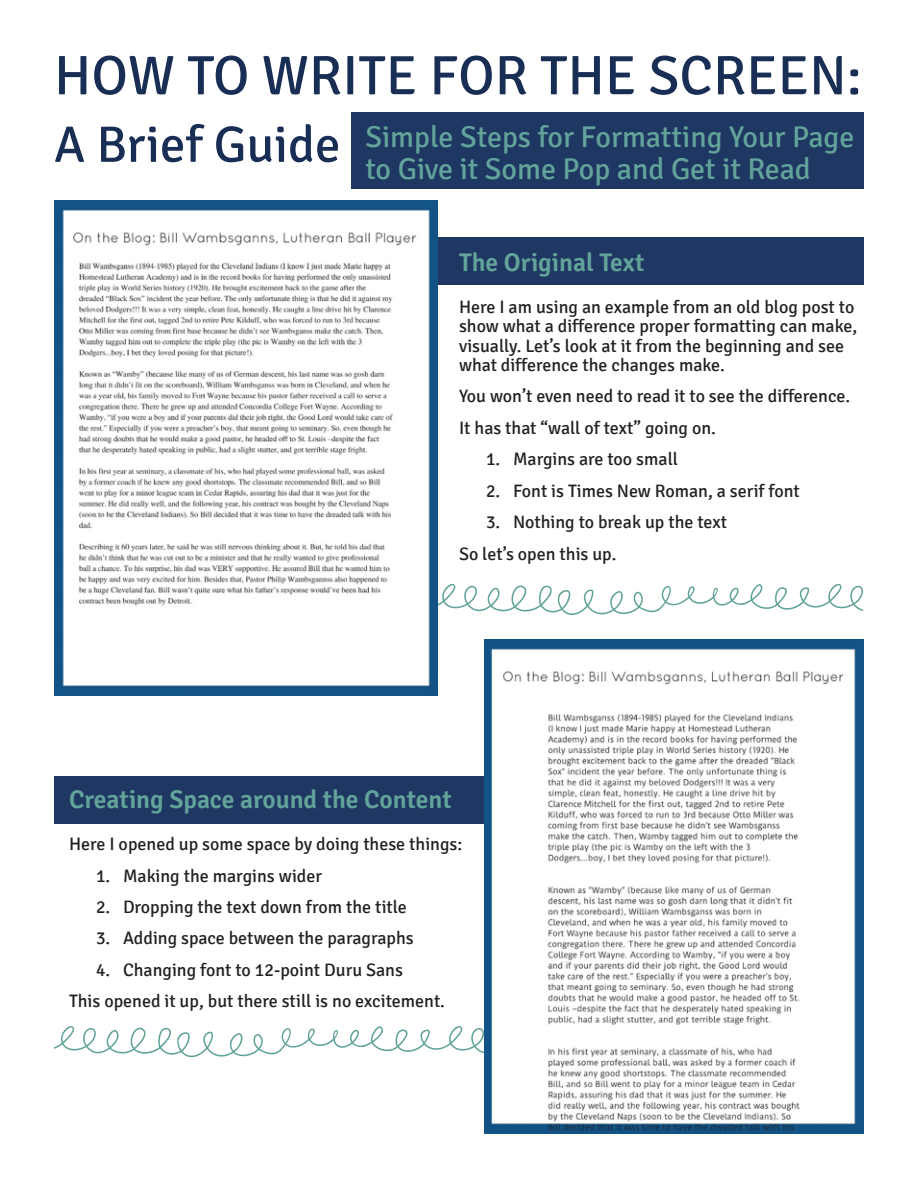
<style>
.page{position:relative;width:918px;height:1188px;background:#fff}
.page>*{position:absolute;margin:0;border:0;box-sizing:border-box;transform-origin:0 0}
.Heading_1{font:55.5px "Signika";color:#192e55}
.Heading_1-2{font:51px "Signika";color:#192e55}
.Heading_2{font:30px/32.4px "Signika";color:#62a49a}
.Heading_3{font:600 25.5px "Signika";color:#62a49a}
.t1{font:18px/19.5px "Signika";color:#231f20}
</style>
<div class="page">
<svg style="left:438px;top:583px;width:426px;height:32px"></svg>
<svg style="left:54px;top:1026px;width:430px;height:32px"></svg>
<div style="left:351px;top:112px;width:513px;height:77px;background:#1f3763"></div>
<div style="left:428px;top:238px;width:436px;height:47px;background:#1f3763"></div>
<div style="left:54px;top:776px;width:436px;height:47px;background:#1f3763"></div>
<img style="left:54px;top:200px;width:384px;height:495px">
<img style="left:484px;top:639px;width:380px;height:495px">
<p class="Heading_1" style="left:54px;top:44px;width:809px">HOW TO WRITE FOR THE SCREEN:</p>
<p class="Heading_1-2" style="left:54px;top:116px;width:288px">A Brief Guide</p>
<p class="Heading_2" style="left:365px;top:121px;width:490px">Simple Steps for Formatting Your Page to Give it Some Pop and Get it Read</p>
<p class="Heading_3" style="left:459px;top:247px;width:187px">The Original Text</p>
<p class="t1" style="left:459px;top:297px;width:400px">Here I am using an example from an old blog post to show what a difference proper formatting can make, visually. Let’s look at it from the beginning and see what difference the changes make.</p>
<p class="t1" style="left:459px;top:387px;width:393px">You won’t even need to read it to see the difference.</p>
<p class="t1" style="left:459px;top:418px;width:258px">It has that “wall of text” going on.</p>
<p class="t1" style="left:486px;top:450px;width:194px">1. Margins are too small</p>
<p class="t1" style="left:486px;top:481px;width:315px">2. Font is Times New Roman, a serif font</p>
<p class="t1" style="left:486px;top:513px;width:243px">3. Nothing to break up the text</p>
<p class="t1" style="left:459px;top:544px;width:159px">So let’s open this up.</p>
<p class="Heading_3" style="left:69px;top:785px;width:384px">Creating Space around the Content</p>
<p class="t1" style="left:69px;top:835px;width:395px">Here I opened up some space by doing these things:</p>
<p class="t1" style="left:96px;top:866px;width:228px">1. Making the margins wider</p>
<p class="t1" style="left:96px;top:897px;width:312px">2. Dropping the text down from the title</p>
<p class="t1" style="left:96px;top:929px;width:319px">3. Adding space between the paragraphs</p>
<p class="t1" style="left:96px;top:960px;width:309px">4. Changing font to 12-point Duru Sans</p>
<p class="t1" style="left:69px;top:992px;width:378px">This opened it up, but there still is no excitement.</p>
</div>
